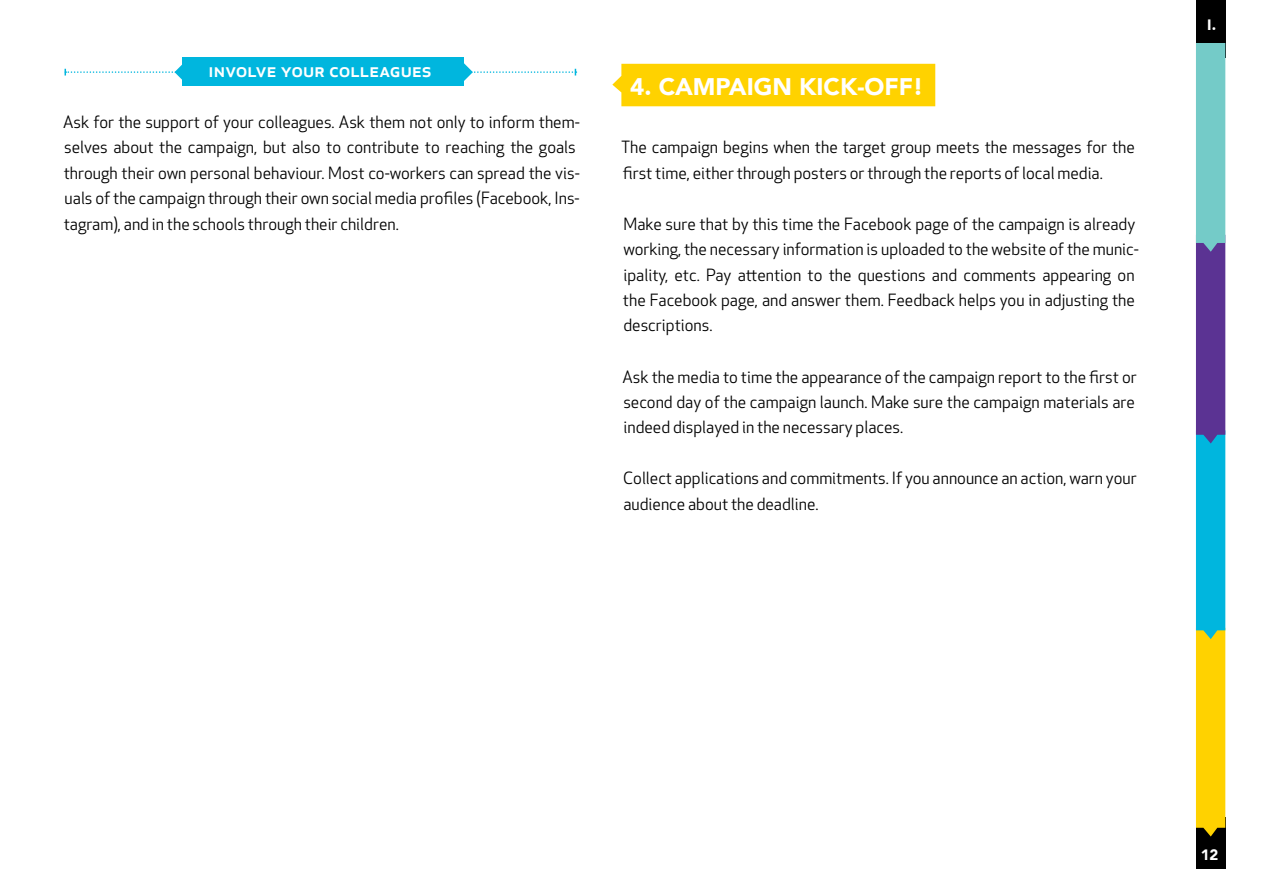
<style>
.page{position:relative;width:1263px;height:893px;background:#fff}
.page>*{position:absolute;margin:0;border:0;box-sizing:border-box;transform-origin:0 0}
.t1{font:900 24px "Avenir";color:#fff}
.t2{font:500 19.5px "Apex New";letter-spacing:.005em;color:#fff}
.t3{font:16.5px/25.5px "Apex New";color:#000}
.t4{font:900 15px "Avenir";color:#fff}
</style>
<div class="page">
<div style="left:612px;top:64px;width:323px;height:42px;background:#ffd200"></div>
<div style="left:182px;top:57px;width:282px;height:28px;background:#00b6de"></div>
<svg style="left:65px;top:63px;width:511px;height:18px"></svg>
<div style="left:1196px;top:817px;width:29px;height:51px;background:#000"></div>
<div style="left:1196px;top:0;width:29px;height:58px;background:#000"></div>
<svg style="left:1196px;top:43px;width:29px;height:793px;background:#72a18d"></svg>
<p class="t2" style="left:209px;top:56px;width:225px">involve your colleagues</p>
<p class="t3" style="left:63px;top:109px;width:518px">Ask for the support of your colleagues. Ask them not only to inform them&shy;selves about the campaign, but also to contribute to reaching the goals through their own personal behaviour. Most co-workers can spread the vis&shy;uals of the campaign through their own social media profiles (Facebook, Ins&shy;tagram), and in the schools through their children.</p>
<h1 class="t1" style="left:630px;top:66px;width:295px">4. CAMPAIGN KICK-OFF!</h1>
<p class="t3" style="left:621px;top:134px;width:515px">The campaign begins when the target group meets the messages for the first time, either through posters or through the reports of local media.</p>
<p class="t3" style="left:623px;top:211px;width:517px">Make sure that by this time the Facebook page of the campaign is already working, the necessary information is uploaded to the website of the munic&shy;ipality, etc. Pay attention to the questions and comments appearing on the Facebook page, and answer them. Feedback helps you in adjusting the descriptions.</p>
<p class="t3" style="left:622px;top:364px;width:516px;text-align:justify">Ask the media to time the appearance of the campaign report to the first or second day of the campaign launch. Make sure the campaign materials are indeed displayed in the necessary places.</p>
<p class="t3" style="left:623px;top:466px;width:515px">Collect applications and commitments. If you announce an action, warn your audience about the deadline.</p>
<p class="t4" style="left:1207px;top:12px;width:10px">I.</p>
<p class="t4" style="left:1201px;top:842px;width:19px">12</p>
</div>
